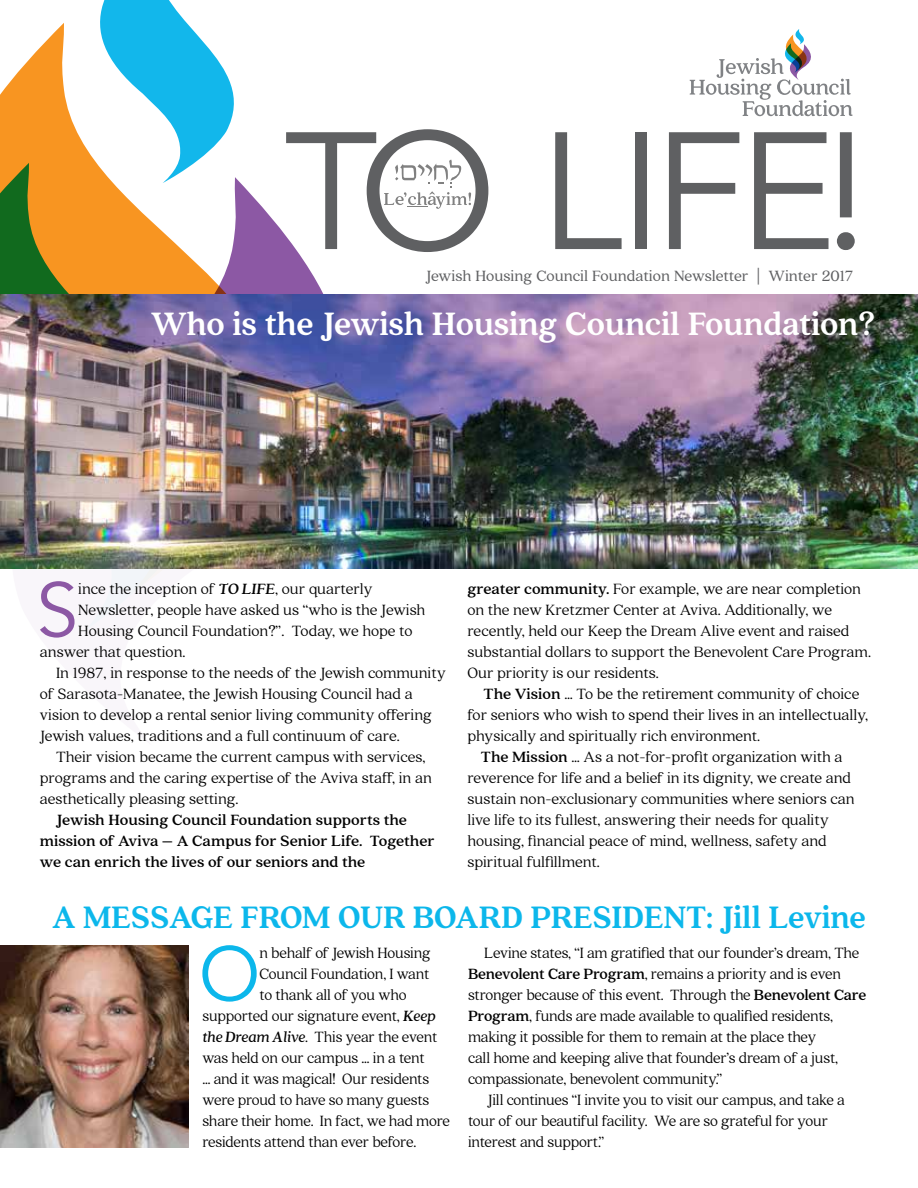
<style>
.page{position:relative;width:918px;height:1188px;background:#fff}
.page>*{position:absolute;margin:0;border:0;box-sizing:border-box;transform-origin:0 0}
.t1{font:165px "Avenir";letter-spacing:-.05em;color:#5f6062}
.t2{font:75.75px "Avenir";color:#8c58a4}
.t3{font:75.75px "Avenir";color:#0cb7eb}
.t4{font:900 36px "Quincy CF";letter-spacing:-.01em;color:#fff;scale:.95 1}
.t5{font:900 34.5px "Quincy CF";letter-spacing:-.01em;color:#0cb7eb;scale:.95 1}
.t6{font:300 16.5px/21px "Quincy CF";letter-spacing:-.01em;color:#000}
.t7{font:700 16.5px/21px "Quincy CF";color:#000}
.t8{font:16.5px "Quincy CF";color:#5f6062}
.s1{font-weight:700;font-style:italic}
.s2{font-weight:700}
</style>
<div class="page">
<svg style="left:100px;top:0;width:87px;height:23px;background:#30c0ed"></svg>
<svg style="left:0;top:23px;width:234px;height:140px"></svg>
<svg style="left:204px;top:177px;width:142px;height:392px"></svg>
<svg style="left:0;top:163px;width:204px;height:132px;fill:#f89521"></svg>
<svg style="left:690px;top:29px;width:163px;height:87px"></svg>
<svg style="left:384px;top:160px;width:87px;height:49px"></svg>
<img style="left:0;top:945px;width:189px;height:203px">
<div style="left:0;top:568px;width:343px;height:247px;background:#fff"></div>
<img style="left:0;top:295px;width:918px;height:273px">
<h1 class="t1" style="left:284px;top:94px;width:586px">TO LIFE!</h1>
<p class="t8" style="left:426px;top:266px;width:429px">Jewish Housing Council Foundation Newsletter | Winter 2017</p>
<h3 class="t4" style="left:151px;top:302px;width:764px">Who is the Jewish Housing Council Foundation?</h3>
<h2 class="t2" style="left:36px;top:565px;width:44px">S</h2>
<p class="t6" style="left:78px;top:579px;width:296px">ince the inception of <span class="s1">TO LIFE</span>, our quarterly</p>
<p class="t6" style="left:78px;top:600px;width:349px">Newsletter, people have asked us “who is the Jewish</p>
<p class="t6" style="left:78px;top:621px;width:336px">Housing Council Foundation?”. Today, we hope to</p>
<p class="t6" style="left:40px;top:642px;width:147px">answer that question.</p>
<p class="t6" style="left:56px;top:663px;width:391px">In 1987, in response to the needs of the Jewish community</p>
<p class="t6" style="left:40px;top:684px;width:374px">of Sarasota-Manatee, the Jewish Housing Council had a</p>
<p class="t6" style="left:40px;top:705px;width:394px">vision to develop a rental senior living community offering</p>
<p class="t6" style="left:40px;top:726px;width:361px">Jewish values, traditions and a full continuum of care.</p>
<p class="t6" style="left:56px;top:747px;width:371px">Their vision became the current campus with services,</p>
<p class="t6" style="left:40px;top:768px;width:393px">programs and the caring expertise of the Aviva staff, in an</p>
<p class="t6" style="left:40px;top:789px;width:200px">aesthetically pleasing setting.</p>
<p class="t7" style="left:40px;top:810px;width:396px;text-indent:16px">Jewish Housing Council Foundation supports the mission of Aviva – A Campus for Senior Life. Together we can enrich the lives of our seniors and the</p>
<p class="t6" style="left:467px;top:579px;width:405px"><span class="s2">greater community.</span> For example, we are near completion on the new Kretzmer Center at Aviva. Additionally, we recently, held our Keep the Dream Alive event and raised substantial dollars to support the Benevolent Care Program.<br>Our priority is our residents.</p>
<p class="t6" style="left:484px;top:684px;width:377px"><span class="s2">The Vision</span> … To be the retirement community of choice</p>
<p class="t6" style="left:467px;top:705px;width:402px">for seniors who wish to spend their lives in an intellectually,</p>
<p class="t6" style="left:467px;top:726px;width:294px">physically and spiritually rich environment.</p>
<p class="t6" style="left:481px;top:747px;width:363px"><span class="s2">The Mission</span> … As a not-for-profit organization with a</p>
<p class="t6" style="left:467px;top:768px;width:385px">reverence for life and a belief in its dignity, we create and</p>
<p class="t6" style="left:467px;top:789px;width:389px">sustain non-exclusionary communities where seniors can</p>
<p class="t6" style="left:467px;top:810px;width:363px">live life to its fullest, answering their needs for quality</p>
<p class="t6" style="left:467px;top:831px;width:361px">housing, financial peace of mind, wellness, safety and</p>
<p class="t6" style="left:467px;top:852px;width:134px">spiritual fulfillment.</p>
<h3 class="t5" style="left:52px;top:896px;width:858px">A MESSAGE FROM OUR BOARD PRESIDENT: Jill Levine</h3>
<h2 class="t3" style="left:199px;top:929px;width:63px">O</h2>
<p class="t6" style="left:259px;top:943px;width:173px">n behalf of Jewish Housing</p>
<p class="t6" style="left:259px;top:964px;width:171px">Council Foundation, I want</p>
<p class="t6" style="left:259px;top:985px;width:149px">to thank all of you who</p>
<p class="t6" style="left:202px;top:1006px;width:235px">supported our signature event, <span class="s1">Keep</span></p>
<p class="t6" style="left:202px;top:1027px;width:236px"><span class="s1">the Dream Alive</span>. This year the event</p>
<p class="t6" style="left:202px;top:1048px;width:224px">was held on our campus … in a tent</p>
<p class="t6" style="left:202px;top:1069px;width:228px">… and it was magical! Our residents</p>
<p class="t6" style="left:202px;top:1090px;width:228px">were proud to have so many guests</p>
<p class="t6" style="left:202px;top:1111px;width:249px">share their home. In fact, we had more</p>
<p class="t6" style="left:202px;top:1132px;width:215px">residents attend than ever before.</p>
<p class="t6" style="left:468px;top:943px;width:400px;text-indent:16px">Levine states, “I am gratified that our founder’s dream, The <span class="s2">Benevolent Care Program</span>, remains a priority and is even stronger because of this event. Through the <span class="s2">Benevolent Care Program</span>, funds are made available to qualified residents, making it possible for them to remain at the place they<br>call home and keeping alive that founder’s dream of a just, compassionate, benevolent community.”</p>
<p class="t6" style="left:468px;top:1090px;width:378px;text-indent:20px">Jill continues “I invite you to visit our campus, and take a tour of our beautiful facility. We are so grateful for your interest and support.”</p>
</div>
